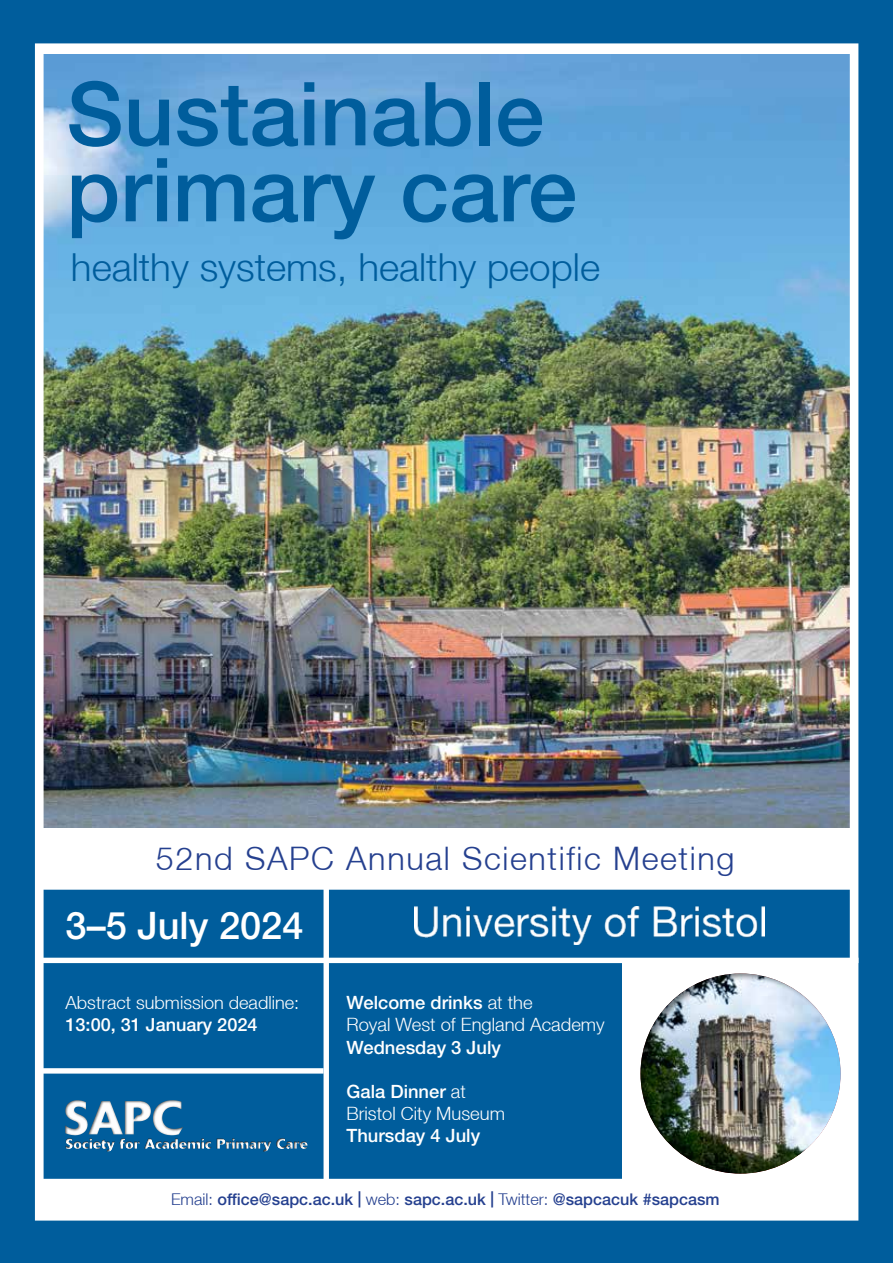
<style>
.page{position:relative;width:893px;height:1263px;background:#fff}
.page>*{position:absolute;margin:0;border:0;box-sizing:border-box;transform-origin:0 0}
.t1{font:500 88.35px/75.9px "Helvetica Neue LT Std";color:#005d9c}
.t2{font:300 38.55px "Helvetica Neue LT";color:#005d9c}
.t3{font:500 37.95px "Helvetica Neue LT Std";color:#fff}
.t4{font:300 32.4px "Helvetica Neue LT";letter-spacing:.05em;color:#25408f}
.t5{font:500 18.3px "Helvetica Neue LT Std";color:#fff}
.t6{font:300 18.3px "Helvetica Neue LT";color:#fff}
.t7{font:300 18px "Helvetica Neue LT";color:#fff}
.t8{font:500 18px "Helvetica Neue LT Std";color:#fff}
.t9{font:500 16.2px "Helvetica Neue LT Std";color:#25408f}
.s1{font-family:"Helvetica Neue LT";font-weight:300}
</style>
<div class="page">
<img style="left:0;top:0;width:893px;height:1263px">
<div style="left:34px;top:886px;width:819px;height:349px;background:#005d9c"></div>
<div style="left:35px;top:43px;width:823px;height:1177px;border:9px solid #fff"></div>
<div style="left:40px;top:881px;width:814px;height:9px;background:#fff"></div>
<div style="left:40px;top:958px;width:818px;height:5px;background:#fff"></div>
<div style="left:324px;top:888px;width:5px;height:296px;background:#fff"></div>
<div style="left:40px;top:1179px;width:814px;height:8px;background:#fff"></div>
<img style="left:414px;top:906px;width:351px;height:39px">
<div style="left:40px;top:1068px;width:284px;height:5px;background:#fff"></div>
<div style="left:42px;top:828px;width:811px;height:57px;background:#fff"></div>
<div style="left:43px;top:1182px;width:811px;height:35px;background:#fff"></div>
<div style="left:622px;top:961px;width:231px;height:221px;background:#fff"></div>
<div style="left:639px;top:971px;width:202px;height:204px;background:#000;opacity:.5"></div>
<div style="left:58px;top:1093px;width:132px;height:45px;background:#000;opacity:.75"></div>
<div style="left:65px;top:1136px;width:243px;height:17px;background:#000;opacity:.75"></div>
<h1 class="t1" style="left:66px;top:75px;width:512px">Sustainable primary care</h1>
<h2 class="t2" style="left:71px;top:244px;width:531px">healthy systems, healthy people</h2>
<h3 class="t4" style="left:156px;top:839px;width:580px">52nd SAPC Annual Scientific Meeting</h3>
<h3 class="t3" style="left:66px;top:902px;width:239px">3–5 July 2024</h3>
<p class="t7" style="left:66px;top:992px;width:235px">Abstract submission deadline:</p>
<p class="t8" style="left:66px;top:1014px;width:193px">13:00, 31 January 2024</p>
<p class="t5" style="left:347px;top:992px;width:188px">Welcome drinks <span class="s1">at the</span></p>
<p class="t6" style="left:347px;top:1014px;width:260px">Royal West of England Academy</p>
<p class="t5" style="left:347px;top:1036px;width:156px">Wednesday 3 July</p>
<p class="t5" style="left:347px;top:1080px;width:121px">Gala Dinner <span class="s1">at</span></p>
<p class="t6" style="left:347px;top:1102px;width:160px">Bristol City Museum</p>
<p class="t5" style="left:347px;top:1124px;width:135px">Thursday 4 July</p>
<p class="t9" style="left:171px;top:1189px;width:550px"><span class="s1">Email:</span> office@sapc.ac.uk | <span class="s1">web:</span> sapc.ac.uk | <span class="s1">Twitter:</span> @sapcacuk #sapcasm</p>
</div>
